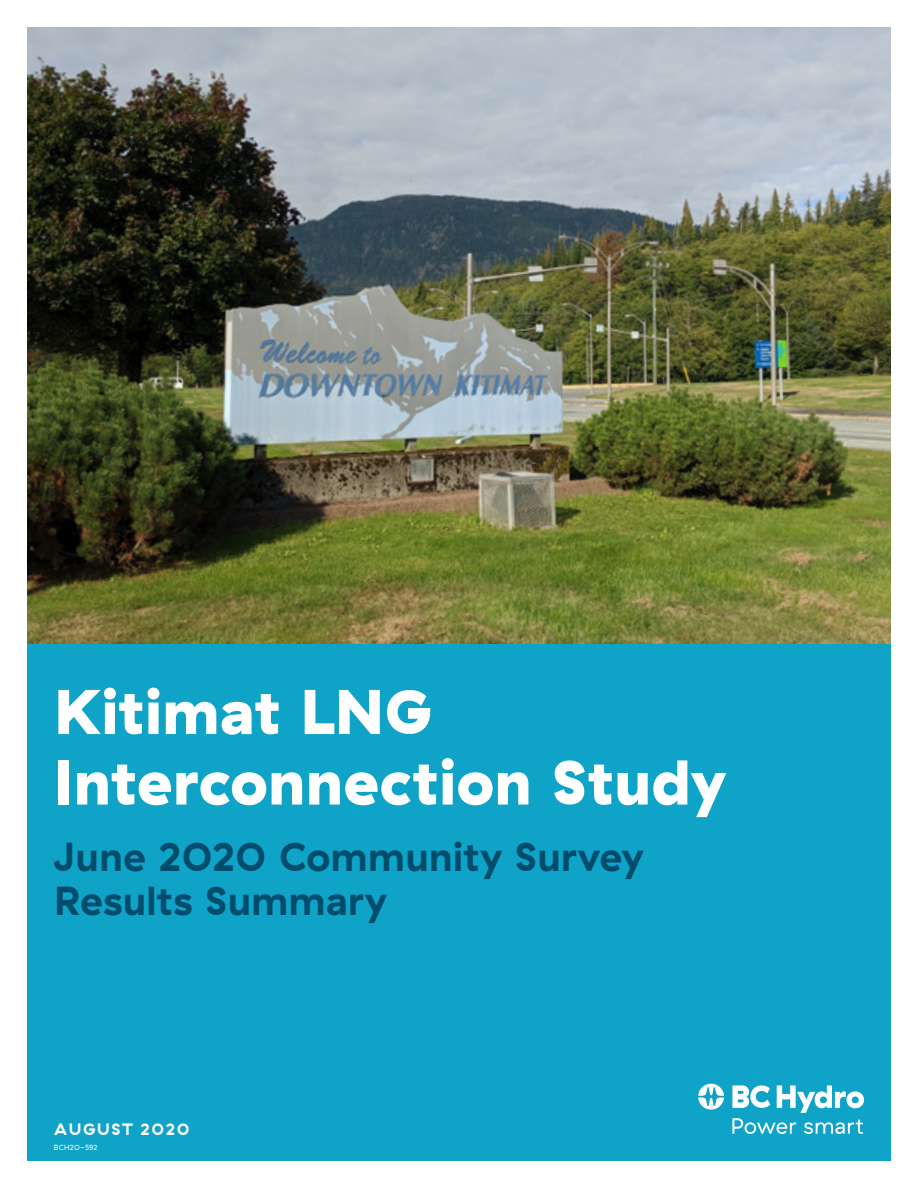
<style>
.page{position:relative;width:918px;height:1188px;background:#fff}
.page>*{position:absolute;margin:0;border:0;box-sizing:border-box;transform-origin:0 0}
.t1{font:900 63px/70.5px "GT Haptik";letter-spacing:.005em;color:#fff}
.t2{font:700 40.5px/44.5px "GT Haptik";letter-spacing:.005em;color:#004c6c}
.t3{font:700 16.5px "GT Haptik";letter-spacing:.095em;color:#fff}
.t4{font:7.5px "GT Haptik";letter-spacing:.025em;color:#fff}
</style>
<div class="page">
<div style="left:27px;top:644px;width:864px;height:517px;background:#10a3c8"></div>
<img style="left:27px;top:27px;width:864px;height:616px">
<svg style="left:698px;top:1084px;width:26px;height:26px"></svg>
<svg style="left:732px;top:1085px;width:132px;height:49px"></svg>
<h1 class="t1" style="left:54px;top:678px;width:673px">Kitimat LNG<br>Interconnection Study</h1>
<p class="t2" style="left:54px;top:835px;width:591px">June 2020 Community Survey<br>Results Summary</p>
<p class="t3" style="left:54px;top:1119px;width:137px">AUGUST 2020</p>
<p class="t4" style="left:54px;top:1144px;width:45px">BCH20-592</p>
</div>
